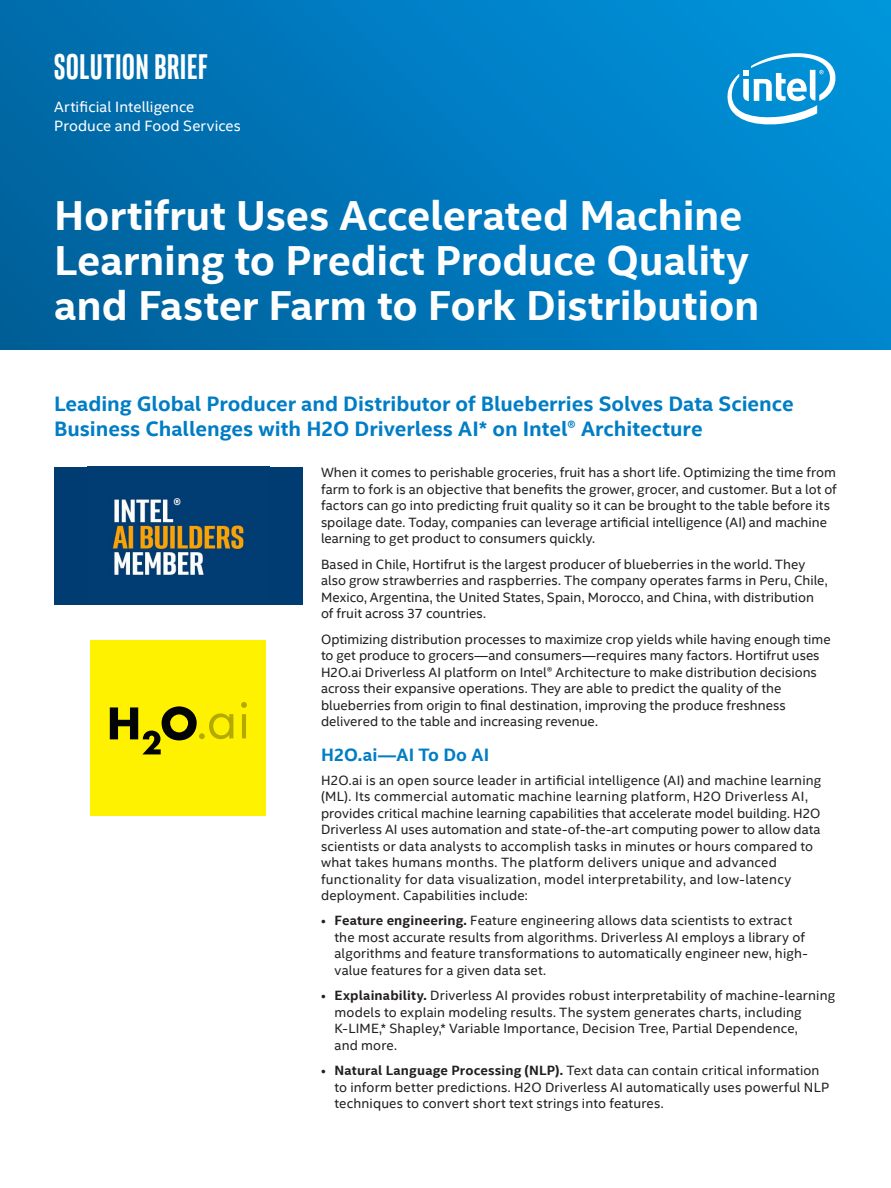
<style>
.page{position:relative;width:891px;height:1188px;background:#fff}
.page>*{position:absolute;margin:0;border:0;box-sizing:border-box;transform-origin:0 0}
.Main_Title{font:700 42px/45px "Intel Clear";letter-spacing:-.005em;color:#fff}
.PgTtlLft_-Page_Title{font:700 36px "Intel Clear Pro";letter-spacing:.025em;color:#fff}
.ProdName_-_Product_N{font:700 21px/25.2px "Intel Clear";color:#007dc5}
.CopyHeaderBlue{font:700 18px "Intel Clear";color:#007dc5}
.Mini_Header{font:15px "Intel Clear";letter-spacing:.01em;color:#fff}
.MainCopy___Caption{font:13.5px/16.5px "Intel Clear";letter-spacing:.005em;color:#231f20}
.s1{font-weight:700}
</style>
<div class="page">
<div style="left:0;top:0;width:891px;height:350px;background:linear-gradient(to right,#0064a1,#008ed7)"></div>
<div style="left:91px;top:640px;width:175px;height:176px;background:#fff200"></div>
<svg style="left:110px;top:702px;width:137px;height:52px"></svg>
<div style="left:54px;top:467px;width:249px;height:137px;background:#003c72"></div>
<img style="left:112px;top:498px;width:133px;height:78px">
<svg style="left:727px;top:53px;width:109px;height:71px"></svg>
<p class="PgTtlLft_-Page_Title" style="left:54px;top:44px;width:155px">SOLUTION BRIEF</p>
<p class="Mini_Header" style="left:54px;top:96px;width:142px">Artificial Intelligence</p>
<p class="Mini_Header" style="left:54px;top:116px;width:188px">Produce and Food Services</p>
<p class="Main_Title" style="left:54px;top:192px;width:707px">Hortifrut Uses Accelerated Machine<br>Learning to Predict Produce Quality and Faster Farm to Fork Distribution</p>
<p class="ProdName_-_Product_N" style="left:54px;top:390px;width:741px">Leading Global Producer and Distributor of Blueberries Solves Data Science<br>Business Challenges with H2O Driverless AI* on Intel® Architecture</p>
<p class="MainCopy___Caption" style="left:321px;top:464px;width:517px">When it comes to perishable groceries, fruit has a short life. Optimizing the time from farm to fork is an objective that benefits the grower, grocer, and customer. But a lot of factors can go into predicting fruit quality so it can be brought to the table before its spoilage date. Today, companies can leverage artificial intelligence (AI) and machine learning to get product to consumers quickly.</p>
<p class="MainCopy___Caption" style="left:321px;top:555px;width:508px">Based in Chile, Hortifrut is the largest producer of blueberries in the world. They also grow strawberries and raspberries. The company operates farms in Peru, Chile, Mexico, Argentina, the United States, Spain, Morocco, and China, with distribution of fruit across 37 countries.</p>
<p class="MainCopy___Caption" style="left:321px;top:630px;width:511px">Optimizing distribution processes to maximize crop yields while having enough time to get produce to grocers—and consumers—requires many factors. Hortifrut uses H2O.ai Driverless AI platform on Intel® Architecture to make distribution decisions across their expansive operations. They are able to predict the quality of the blueberries from origin to final destination, improving the produce freshness delivered to the table and increasing revenue.</p>
<p class="CopyHeaderBlue" style="left:321px;top:743px;width:170px">H2O.ai—AI To Do AI</p>
<p class="MainCopy___Caption" style="left:321px;top:771px;width:502px">H2O.ai is an open source leader in artificial intelligence (AI) and machine learning (ML). Its commercial automatic machine learning platform, H2O Driverless AI, provides critical machine learning capabilities that accelerate model building. H2O Driverless AI uses automation and state-of-the-art computing power to allow data scientists or data analysts to accomplish tasks in minutes or hours compared to what takes humans months. The platform delivers unique and advanced functionality for data visualization, model interpretability, and low-latency deployment. Capabilities include:</p>
<p class="MainCopy___Caption" style="left:334px;top:912px;width:475px;text-indent:-14px">• <span class="s1">Feature engineering.</span> Feature engineering allows data scientists to extract the most accurate results from algorithms. Driverless AI employs a library of algorithms and feature transformations to automatically engineer new, high&shy;value features for a given data set.</p>
<p class="MainCopy___Caption" style="left:334px;top:987px;width:502px;text-indent:-14px">• <span class="s1">Explainability.</span> Driverless AI provides robust interpretability of machine-learning models to explain modeling results. The system generates charts, including K-LIME,* Shapley,* Variable Importance, Decision Tree, Partial Dependence,<br>and more.</p>
<p class="MainCopy___Caption" style="left:334px;top:1062px;width:496px;text-indent:-14px">• <span class="s1">Natural Language Processing (NLP).</span> Text data can contain critical information to inform better predictions. H2O Driverless AI automatically uses powerful NLP techniques to convert short text strings into features.</p>
</div>
